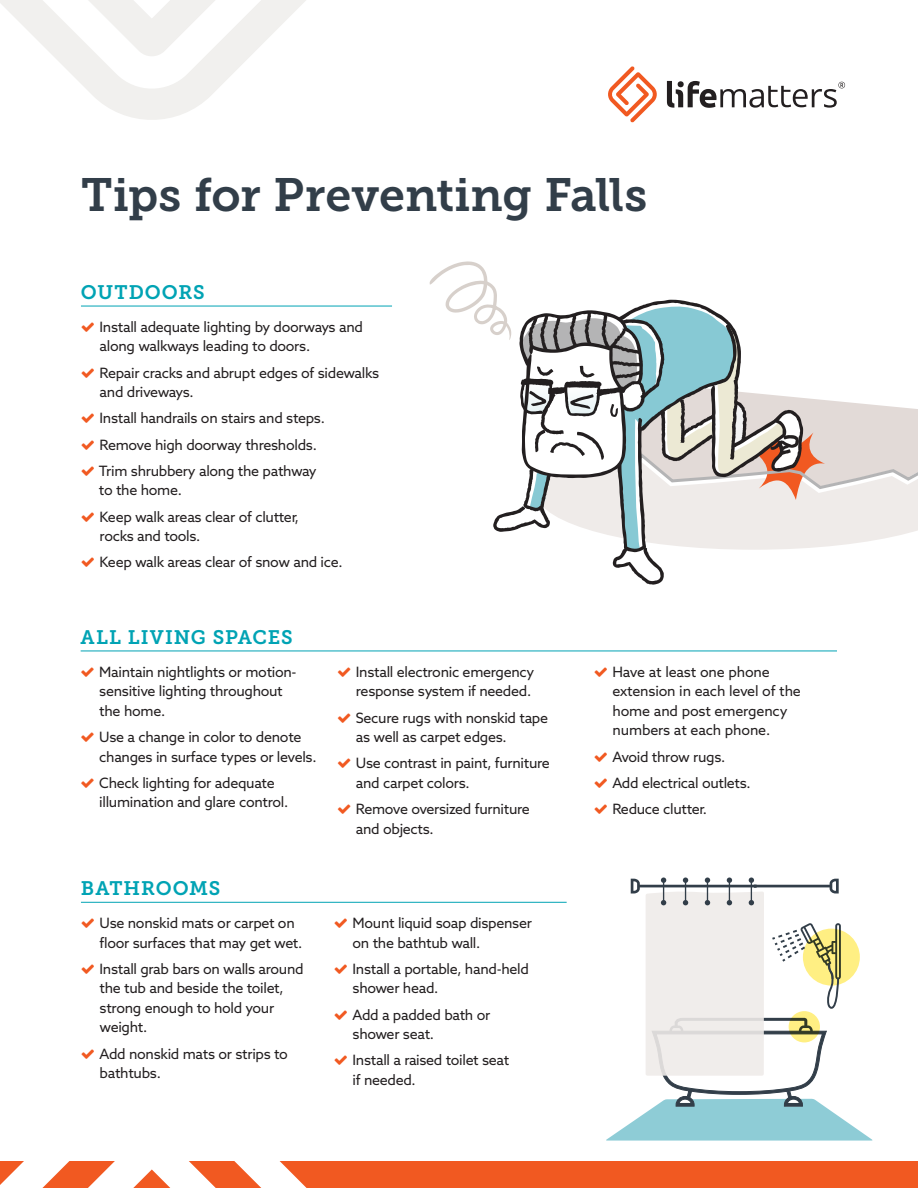
<style>
.page{position:relative;width:918px;height:1188px;background:#fff}
.page>*{position:absolute;margin:0;border:0;box-sizing:border-box;transform-origin:0 0}
.Headline_small{font:46.5px "Museo Slab 700";letter-spacing:-.005em;color:#323e49}
.Headline_small-2{font:19.5px "Museo Slab 700";letter-spacing:.045em;color:#00a3b4}
.Body_Bullets{font:14.25px/19.5px "Azo Sans";letter-spacing:-.02em;color:#231f20}
</style>
<div class="page">
<svg style="left:430px;top:261px;width:488px;height:324px"></svg>
<svg style="left:0;top:0;width:306px;height:120px"></svg>
<svg style="left:608px;top:66px;width:49px;height:56px"></svg>
<svg style="left:667px;top:81px;width:178px;height:27px"></svg>
<div style="left:0;top:1161px;width:918px;height:27px;background:#f15921"></div>
<hr style="left:81px;top:306px;width:311px;height:1px;background:#00a3b4">
<hr style="left:81px;top:651px;width:756px;height:1px;background:#00a3b4">
<hr style="left:81px;top:902px;width:486px;height:1px;background:#00a3b4">
<svg style="left:606px;top:878px;width:267px;height:263px"></svg>
<svg style="left:0;top:1161px;width:307px;height:27px"></svg>
<p class="Headline_small" style="left:81px;top:169px;width:568px">Tips for Preventing Falls</p>
<p class="Headline_small-2" style="left:81px;top:281px;width:125px">OUTDOORS</p>
<p class="Body_Bullets" style="left:100px;top:317px;width:265px">Install adequate lighting by doorways and along walkways leading to doors.</p>
<p class="Body_Bullets" style="left:100px;top:363px;width:281px">Repair cracks and abrupt edges of sidewalks and driveways.</p>
<p class="Body_Bullets" style="left:100px;top:408px;width:227px">Install handrails on stairs and steps.</p>
<p class="Body_Bullets" style="left:100px;top:435px;width:219px">Remove high doorway thresholds.</p>
<p class="Body_Bullets" style="left:99px;top:461px;width:219px">Trim shrubbery along the pathway to the home.</p>
<p class="Body_Bullets" style="left:100px;top:507px;width:201px">Keep walk areas clear of clutter, rocks and tools.</p>
<p class="Body_Bullets" style="left:100px;top:552px;width:245px">Keep walk areas clear of snow and ice.</p>
<p class="Headline_small-2" style="left:81px;top:626px;width:214px">ALL LIVING SPACES</p>
<p class="Body_Bullets" style="left:99px;top:662px;width:199px">Maintain nightlights or motion&shy;sensitive lighting throughout the home.</p>
<p class="Body_Bullets" style="left:99px;top:727px;width:219px">Use a change in color to denote changes in surface types or levels.</p>
<p class="Body_Bullets" style="left:99px;top:773px;width:190px">Check lighting for adequate illumination and glare control.</p>
<p class="Headline_small-2" style="left:81px;top:877px;width:141px">BATHROOMS</p>
<p class="Body_Bullets" style="left:100px;top:913px;width:204px">Use nonskid mats or carpet on floor surfaces that may get wet.</p>
<p class="Body_Bullets" style="left:100px;top:959px;width:206px">Install grab bars on walls around the tub and beside the toilet, strong enough to hold your weight.</p>
<p class="Body_Bullets" style="left:100px;top:1044px;width:190px">Add nonskid mats or strips to bathtubs.</p>
<p class="Body_Bullets" style="left:356px;top:662px;width:180px">Install electronic emergency response system if needed.</p>
<p class="Body_Bullets" style="left:356px;top:708px;width:194px">Secure rugs with nonskid tape as well as carpet edges.</p>
<p class="Body_Bullets" style="left:356px;top:753px;width:196px">Use contrast in paint, furniture and carpet colors.</p>
<p class="Body_Bullets" style="left:356px;top:799px;width:175px">Remove oversized furniture and objects.</p>
<p class="Body_Bullets" style="left:353px;top:913px;width:181px">Mount liquid soap dispenser on the bathtub wall.</p>
<p class="Body_Bullets" style="left:353px;top:959px;width:178px">Install a portable, hand-held shower head.</p>
<p class="Body_Bullets" style="left:353px;top:1005px;width:139px">Add a padded bath or shower seat.</p>
<p class="Body_Bullets" style="left:353px;top:1050px;width:158px">Install a raised toilet seat if needed.</p>
<p class="Body_Bullets" style="left:613px;top:662px;width:190px">Have at least one phone extension in each level of the home and post emergency numbers at each phone.</p>
<p class="Body_Bullets" style="left:613px;top:747px;width:114px">Avoid throw rugs.</p>
<p class="Body_Bullets" style="left:613px;top:773px;width:140px">Add electrical outlets.</p>
<p class="Body_Bullets" style="left:613px;top:799px;width:96px">Reduce clutter.</p>
</div>
